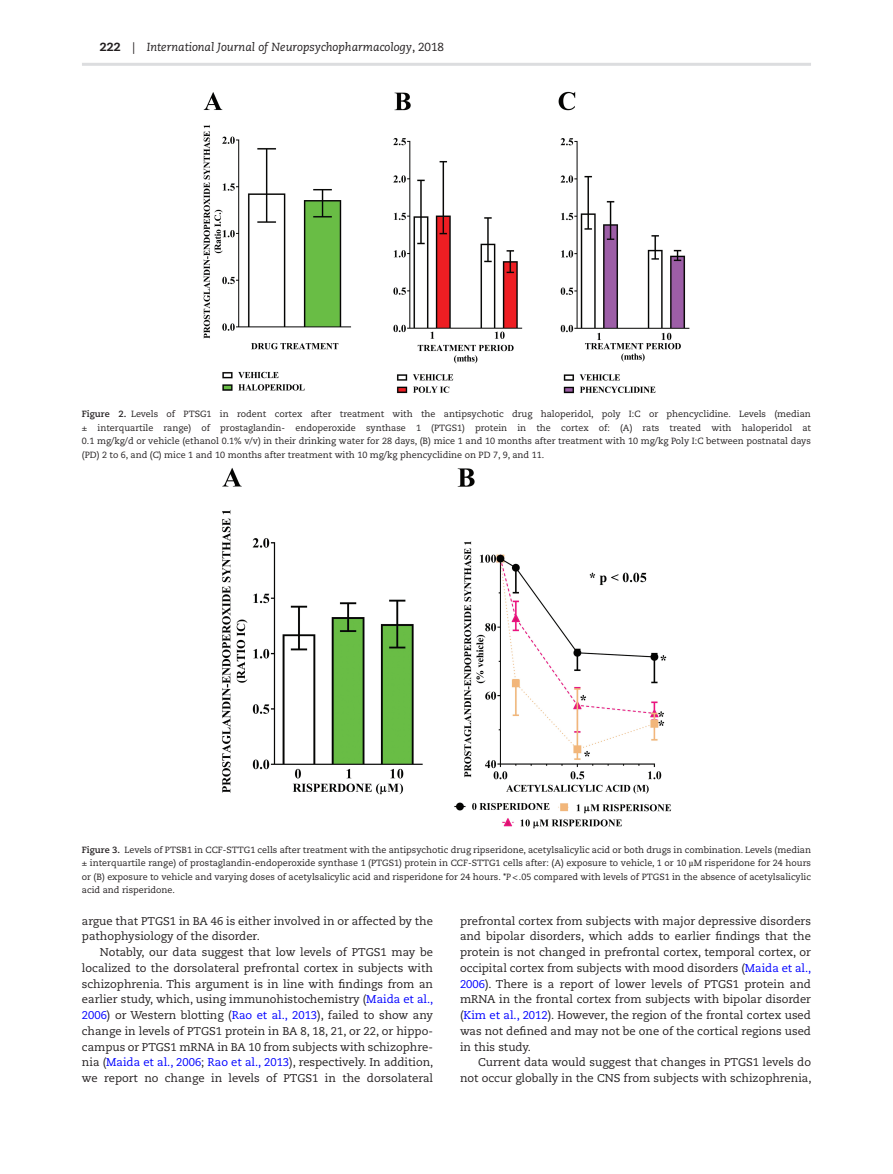
<style>
.page{position:relative;width:893px;height:1174px;background:#fff}
.page>*{position:absolute;margin:0;border:0;box-sizing:border-box;transform-origin:0 0}
.t1{font:italic 11.7px "Caecilia LT Std";color:#231f20}
.t2{font:11.25px/15.8px "Caecilia LT Std";color:#231f20;text-align:justify}
.t3{font:9px/13.5px "Caecilia LT Std";color:#231f20;text-align:justify}
.s1{font-weight:800;font-style:normal}
.s2{font-style:normal}
.s3{font-weight:700}
.s4{font-family:"Gandhari Unicode"}
.s5{font-style:italic}
.s6{color:#00f}
</style>
<div class="page">
<hr style="left:82px;top:63px;width:729px;height:3px;background:#dcdddf">
<img style="left:222px;top:468px;width:449px;height:361px">
<img style="left:203px;top:91px;width:486px;height:302px">
<p class="t1" style="left:100px;top:40px;width:346px"><span class="s1">222</span> <span class="s2">|</span> International Journal of Neuropsychopharmacology<span class="s2">, 2018</span></p>
<p class="t3" style="left:82px;top:407px;width:731px"><span class="s3">Figure 2.</span> Levels of PTSG1 in rodent cortex after treatment with the antipsychotic drug haloperidol, poly I:C or phencyclidine. Levels (median ± interquartile range) of prostaglandin- endoperoxide synthase 1 (PTGS1) protein in the cortex of: (A) rats treated with haloperidol at 0.1 mg/kg/d or vehicle (ethanol 0.1% v/v) in their drinking water for 28 days, (B) mice 1 and 10 months after treatment with 10 mg/kg Poly I:C between postnatal days (PD) 2 to 6, and (C) mice 1 and 10 months after treatment with 10 mg/kg phencyclidine on PD 7, 9, and 11.</p>
<p class="t3" style="left:82px;top:843px;width:731px"><span class="s3">Figure 3.</span> Levels of PTSB1 in CCF-STTG1 cells after treatment with the antipsychotic drug ripseridone, acetylsalicylic acid or both drugs in combination. Levels (median ± interquartile range) of prostaglandin-endoperoxide synthase 1 (PTGS1) protein in CCF-STTG1 cells after: (A) exposure to vehicle, 1 or 10 <span class="s4">µ</span>M risperidone for 24 hours or (B) exposure to vehicle and varying doses of acetylsalicylic acid and risperidone for 24 hours. *<span class="s5">P&lt;</span>.05 compared with levels of PTGS1 in the absence of acetylsalicylic acid and risperidone.</p>
<p class="t2" style="left:82px;top:913px;width:352px">argue that PTGS1 in BA 46 is either involved in or affected by the pathophysiology of the disorder.</p>
<p class="t2" style="left:82px;top:944px;width:353px;text-indent:18px">Notably, our data suggest that low levels of PTGS1 may be localized to the dorsolateral prefrontal cortex in subjects with schizophrenia. This argument is in line with findings from an earlier study, which, using immunohistochemistry (<span class="s6">Maida et al., 2006</span>) or Western blotting (<span class="s6">Rao et al., 2013</span>), failed to show any change in levels of PTGS1 protein in BA 8, 18, 21, or 22, or hippo&shy;campus or PTGS1 mRNA in BA 10 from subjects with schizophre&shy;nia (<span class="s6">Maida et al., 2006</span>; <span class="s6">Rao et al., 2013</span>), respectively. In addition, we report no change in levels of PTGS1 in the dorsolateral</p>
<p class="t2" style="left:460px;top:913px;width:353px">prefrontal cortex from subjects with major depressive disorders and bipolar disorders, which adds to earlier findings that the protein is not changed in prefrontal cortex, temporal cortex, or occipital cortex from subjects with mood disorders (<span class="s6">Maida et al., 2006</span>). There is a report of lower levels of PTGS1 protein and mRNA in the frontal cortex from subjects with bipolar disorder (<span class="s6">Kim et al., 2012</span>). However, the region of the frontal cortex used was not defined and may not be one of the cortical regions used in this study.</p>
<p class="t2" style="left:460px;top:1054px;width:353px;text-align:right">Current data would suggest that changes in PTGS1 levels do not occur globally in the CNS from subjects with schizophrenia,</p>
</div>
